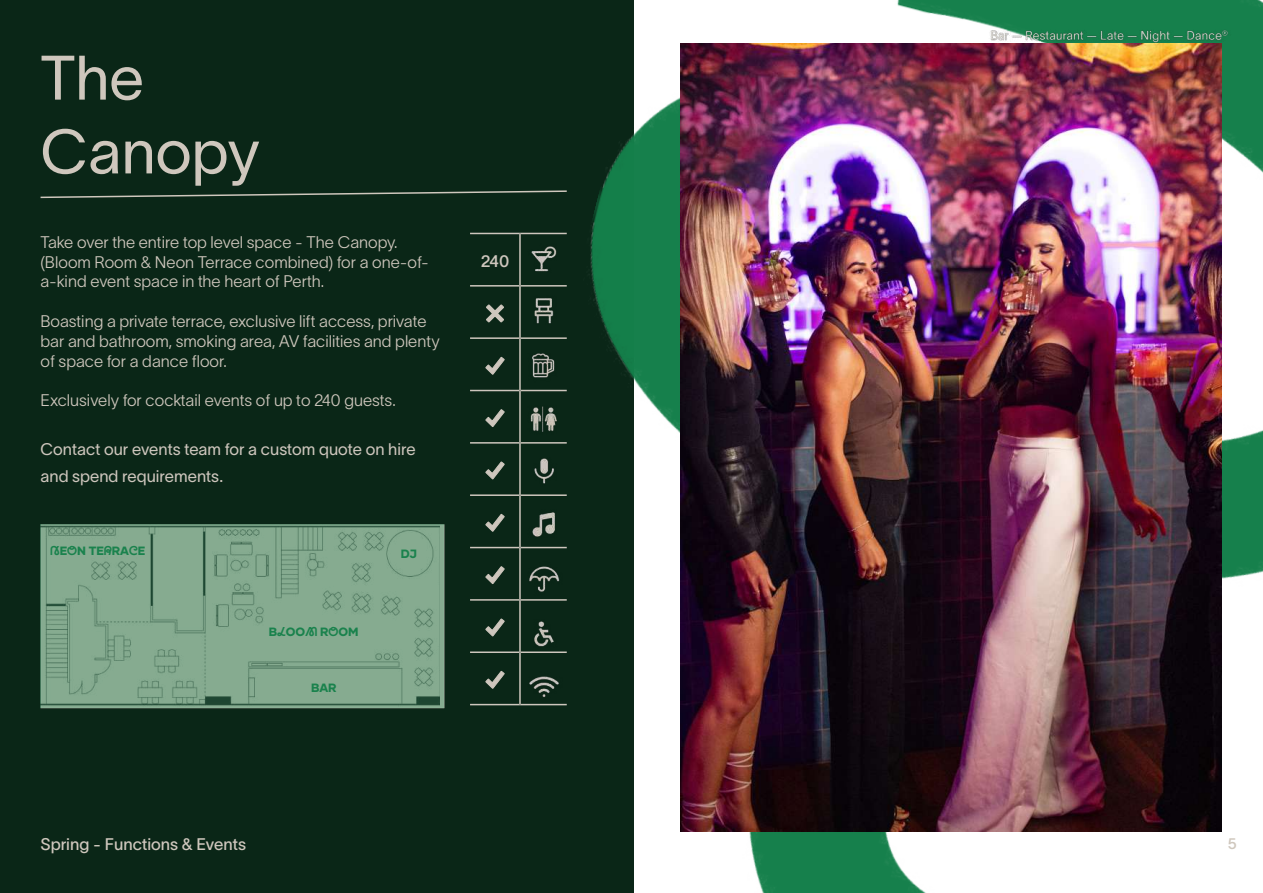
<style>
.page{position:relative;width:1263px;height:893px;background:#fff}
.page>*{position:absolute;margin:0;border:0;box-sizing:border-box;transform-origin:0 0}
.t1{font:61.5px/73.8px "TWK Lausanne 300";color:#cfc7bd}
.t2{font:16.5px/19.8px "TWK Lausanne";color:#cfc7bd}
.t3{font:16.5px/27px "TWK Lausanne 300";color:#cec6bd}
.t4{font:16.5px "TWK Lausanne 400";color:#cfc7bd}
.t5{font:16.5px "TWK Lausanne 500";color:#cec6bd}
.t6{font:15px "TWK Lausanne 500";color:#cfc7bd}
.t7{font:800 12px "Gilmer";color:#1a824d}
.s1{font-family:"Lyno Walt";font-weight:400}
</style>
<div class="page">
<div style="left:0;top:0;width:634px;height:893px;background:#0a2617"></div>
<img style="left:418px;top:0;width:845px;height:893px">
<img style="left:680px;top:44px;width:542px;height:787px">
<svg style="left:40px;top:190px;width:528px;height:9px"></svg>
<hr style="left:470px;top:599px;width:49px;height:2px;background:#cec6bd">
<hr style="left:470px;top:547px;width:49px;height:1px;background:#cec6bd">
<hr style="left:470px;top:494px;width:49px;height:2px;background:#cec6bd">
<hr style="left:470px;top:442px;width:49px;height:2px;background:#cec6bd">
<hr style="left:470px;top:390px;width:49px;height:1px;background:#cec6bd">
<hr style="left:470px;top:337px;width:49px;height:2px;background:#cec6bd">
<hr style="left:470px;top:285px;width:49px;height:2px;background:#cec6bd">
<hr style="left:470px;top:233px;width:49px;height:1px;background:#cec6bd">
<hr style="left:519px;top:233px;width:2px;height:53px;background:#cec6bd">
<hr style="left:521px;top:233px;width:46px;height:1px;background:#cec6bd">
<hr style="left:470px;top:704px;width:49px;height:1px;background:#cec6bd">
<hr style="left:470px;top:651px;width:49px;height:2px;background:#cec6bd">
<img style="left:511px;top:239px;width:66px;height:468px">
<svg style="left:41px;top:524px;width:403px;height:184px;background:#7fa58a"></svg>
<img style="left:983px;top:20px;width:253px;height:25px">
<svg style="left:486px;top:671px;width:18px;height:17px"></svg>
<svg style="left:486px;top:619px;width:18px;height:17px"></svg>
<svg style="left:486px;top:566px;width:18px;height:18px"></svg>
<svg style="left:486px;top:514px;width:18px;height:17px"></svg>
<svg style="left:486px;top:462px;width:18px;height:17px"></svg>
<svg style="left:486px;top:409px;width:18px;height:18px"></svg>
<svg style="left:486px;top:357px;width:18px;height:17px"></svg>
<svg style="left:486px;top:305px;width:18px;height:17px"></svg>
<h1 class="t1" style="left:41px;top:37px;width:221px">The<br>Canopy</h1>
<p class="t2" style="left:41px;top:231px;width:390px">Take over the entire top level space - The Canopy. (Bloom Room &amp; Neon Terrace combined) for a one-of&shy;a-kind event space in the heart of Perth.</p>
<p class="t2" style="left:41px;top:310px;width:401px">Boasting a private terrace, exclusive lift access, private bar and bathroom, smoking area, AV facilities and plenty of space for a dance floor.</p>
<p class="t2" style="left:41px;top:389px;width:357px">Exclusively for cocktail events of up to 240 guests.</p>
<p class="t3" style="left:41px;top:434px;width:377px">Contact our events team for a custom quote on hire and spend requirements.</p>
<p class="t7" style="left:51px;top:543px;width:96px"><span class="s1">N</span>E<span class="s1">O</span>N TE<span class="s1">R</span>RA<span class="s1">C</span>E</p>
<p class="t7" style="left:401px;top:547px;width:18px">DJ</p>
<p class="t7" style="left:269px;top:624px;width:91px">B<span class="s1">L</span>OO<span class="s1">M</span> R<span class="s1">O</span>OM</p>
<p class="t7" style="left:311px;top:680px;width:27px">BAR</p>
<p class="t5" style="left:481px;top:250px;width:30px">240</p>
<p class="t4" style="left:41px;top:833px;width:207px">Spring - Functions &amp; Events</p>
<p class="t6" style="left:1228px;top:833px;width:10px">5</p>
</div>
